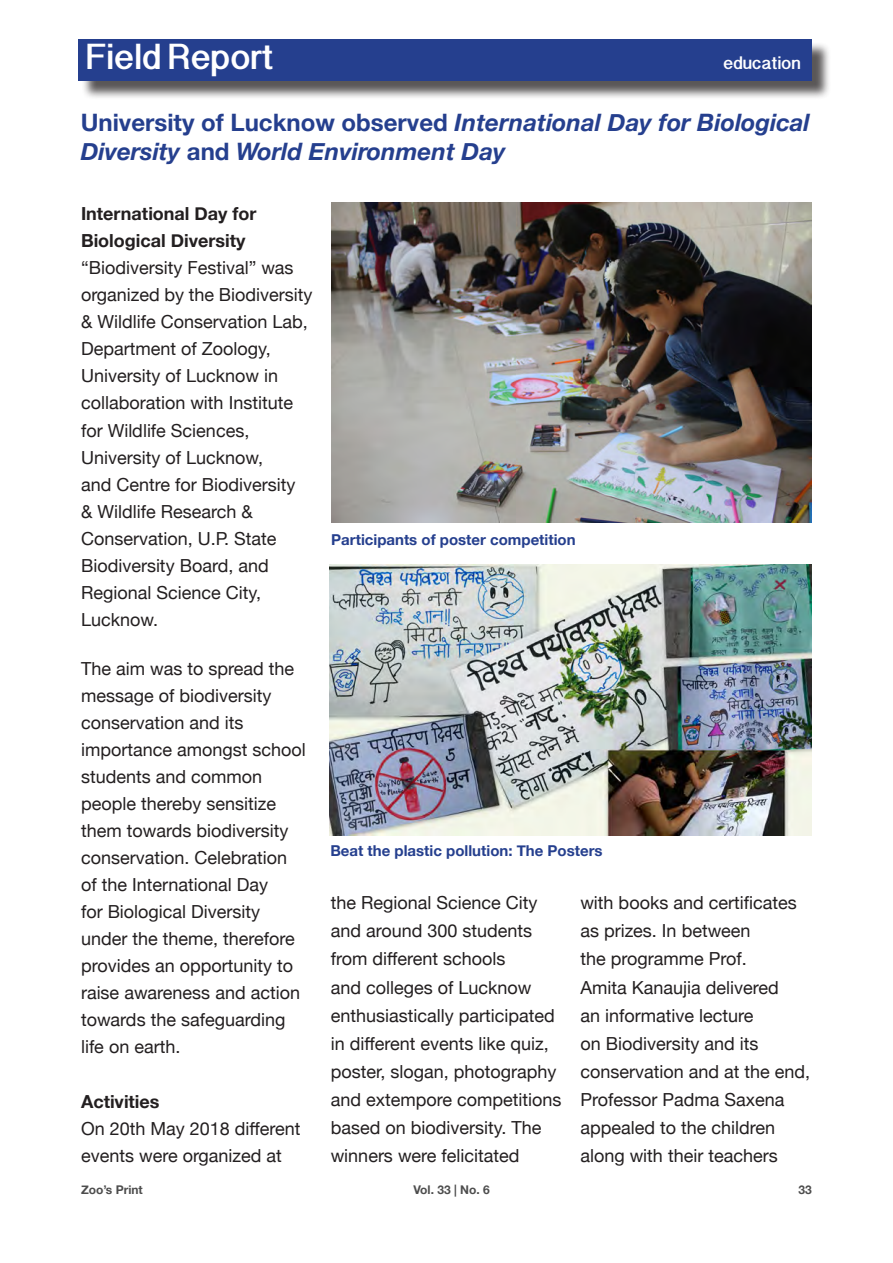
<style>
.page{position:relative;width:893px;height:1263px;background:#fff}
.page>*{position:absolute;margin:0;border:0;box-sizing:border-box;transform-origin:0 0}
.t1{font:700 36px "Devanagari Sangam MN";color:#fff}
.t2{font:italic 700 24px/28.8px "Helvetica Neue";color:#253f8e}
.t3{font:18px/27px "Helvetica Neue";color:#231f20}
.t4{font:700 18px/27px "Helvetica Neue";color:#231f20}
.t5{font:700 18px "Devanagari Sangam MN";color:#fff}
.t6{font:700 15px "Helvetica Neue";color:#253f8e}
.t7{font:700 12px "Helvetica Neue";color:#4d4d4d}
.s1{font-style:normal}
</style>
<div class="page">
<div style="left:81px;top:41px;width:750px;height:59px;background:#231f20;opacity:.75"></div>
<div style="left:79px;top:39px;width:733px;height:42px;background:#253f8e"></div>
<img style="left:330px;top:564px;width:481px;height:271px">
<img style="left:332px;top:203px;width:479px;height:319px">
<h1 class="t1" style="left:86px;top:35px;width:189px">Field Report</h1>
<p class="t5" style="left:723px;top:52px;width:79px">education</p>
<p class="t2" style="left:81px;top:109px;width:730px"><span class="s1">University of Lucknow observed</span> International Day for Biological<br>Diversity <span class="s1">and</span> World Environment Day</p>
<p class="t4" style="left:81px;top:201px;width:177px">International Day for<br>Biological Diversity</p>
<p class="t3" style="left:81px;top:255px;width:233px">“Biodiversity Festival” was organized by the Biodiversity &amp; Wildlife Conservation Lab,<br>Department of Zoology,<br>University of Lucknow in collaboration with Institute for Wildlife Sciences,<br>University of Lucknow,<br>and Centre for Biodiversity<br>&amp; Wildlife Research &amp;<br>Conservation, U.P. State<br>Biodiversity Board, and<br>Regional Science City,<br>Lucknow.</p>
<p class="t3" style="left:81px;top:656px;width:226px">The aim was to spread the message of biodiversity conservation and its importance amongst school students and common people thereby sensitize them towards biodiversity conservation. Celebration of the International Day<br>for Biological Diversity under the theme, therefore provides an opportunity to raise awareness and action towards the safeguarding life on earth.</p>
<p class="t4" style="left:81px;top:1088px;width:80px">Activities</p>
<p class="t3" style="left:81px;top:1116px;width:221px">On 20th May 2018 different events were organized at</p>
<p class="t6" style="left:331px;top:528px;width:246px">Participants of poster competition</p>
<p class="t6" style="left:330px;top:839px;width:274px">Beat the plastic pollution: The Posters</p>
<p class="t3" style="left:331px;top:890px;width:232px;line-height:28px">the Regional Science City and around 300 students from different schools<br>and colleges of Lucknow enthusiastically participated in different events like quiz, poster, slogan, photography and extempore competitions based on biodiversity. The winners were felicitated</p>
<p class="t3" style="left:580px;top:890px;width:231px;line-height:28px">with books and certificates as prizes. In between<br>the programme Prof.<br>Amita Kanaujia delivered<br>an informative lecture<br>on Biodiversity and its conservation and at the end,<br>Professor Padma Saxena appealed to the children along with their teachers</p>
<p class="t7" style="left:81px;top:1180px;width:63px">Zoo’s Print</p>
<p class="t7" style="left:413px;top:1180px;width:78px">Vol. 33 | No. 6</p>
<p class="t7" style="left:799px;top:1180px;width:15px">33</p>
</div>
